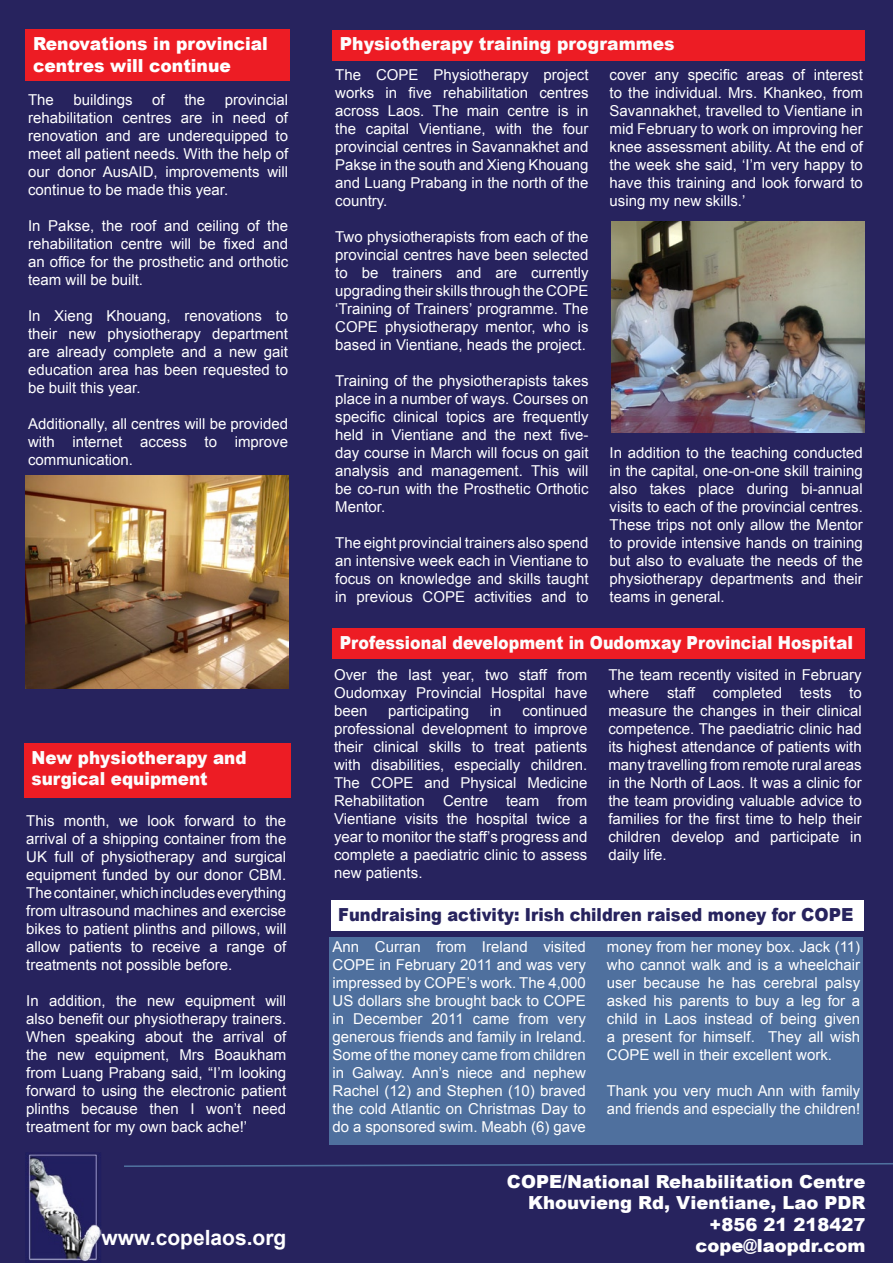
<style>
.page{position:relative;width:893px;height:1263px;background:#27235e}
.page>*{position:absolute;margin:0;border:0;box-sizing:border-box;transform-origin:0 0}
.t1{font:700 21px "Arial";color:#fff}
.t2{font:900 18px/21.6px "Arial";color:#fff;text-align:right}
.t3{font:900 18px "Arial";color:#fcfcfc;scale:.88 1}
.t4{font:900 18px "Arial";color:#27235e;scale:.9 1}
.t5{font:900 18px/21.6px "Arial";color:#fff;scale:.95 1}
.t6{font:900 18px/21.6px "Arial";color:#fcfcfc;scale:.93 1}
.t7{font:900 18px "Arial";color:#fcfcfc;scale:.95 1}
.t8{font:15px/18px "Arial";color:#fff;text-align:justify}
.s1{font-weight:700}
</style>
<div class="page">
<div style="left:332px;top:628px;width:533px;height:30px;background:#ed1c24"></div>
<div style="left:26px;top:30px;width:264px;height:51px;background:#ed1c24"></div>
<div style="left:24px;top:743px;width:267px;height:55px;background:#ed1c24"></div>
<div style="left:332px;top:30px;width:533px;height:30px;background:#ed1c24"></div>
<img style="left:611px;top:222px;width:253px;height:210px">
<div style="left:330px;top:938px;width:533px;height:207px;background:#4f709e"></div>
<div style="left:331px;top:900px;width:532px;height:30px;background:#fff"></div>
<img style="left:29px;top:1154px;width:72px;height:107px">
<img style="left:25px;top:475px;width:263px;height:213px">
<svg style="left:124px;top:1163px;width:769px;height:4px"></svg>
<p class="t5" style="left:33px;top:32px;width:249px">Renovations in provincial centres will continue</p>
<p class="t8" style="left:31px;top:65px;width:253px;text-align:left">We have a new movie!<br>“<span class="s1">COPE – The movie</span>” follows Mr. Bang, a young cluster munition survivor who tells his story of how COPE supported him to receive a shiny new leg and bring him back to life.</p>
<p class="t8" style="left:31px;top:209px;width:253px">the COPE Concert on 10 December.<br>After that, you can watch it on youtube, on our website, at the COPE Visitor</p>
<p class="t8" style="left:28px;top:91px;width:27px">The</p>
<p class="t8" style="left:74px;top:91px;width:61px">buildings</p>
<p class="t8" style="left:152px;top:91px;width:14px">of</p>
<p class="t8" style="left:184px;top:91px;width:22px">the</p>
<p class="t8" style="left:28px;top:91px;width:262px;text-indent:197px">provincial rehabilitation centres are in need of renovation and are underequipped to meet all patient needs. With the help of our donor AusAID, improvements will continue to be made this year.</p>
<p class="t8" style="left:28px;top:217px;width:262px">In Pakse, the roof and ceiling of the rehabilitation centre will be fixed and an office for the prosthetic and orthotic team will be built.</p>
<p class="t8" style="left:28px;top:307px;width:262px">In Xieng Khouang, renovations to their new physiotherapy department are already complete and a new gait education area has been requested to be built this year.</p>
<p class="t8" style="left:28px;top:415px;width:262px">Additionally, all centres will be provided with internet access to improve communication.</p>
<p class="t6" style="left:32px;top:746px;width:233px">New physiotherapy and surgical equipment</p>
<p class="t8" style="left:26px;top:811px;width:262px">This month, we look forward to the arrival of a shipping container from the UK full of physiotherapy and surgical equipment funded by our donor CBM.<br>The container, which includes everything from ultrasound machines and exercise bikes to patient plinths and pillows, will allow patients to receive a range of treatments not possible before.</p>
<p class="t8" style="left:26px;top:991px;width:262px">In addition, the new equipment will also benefit our physiotherapy trainers.<br>When speaking about the arrival of the new equipment, Mrs Boaukham from Luang Prabang said, “I’m looking forward to using the electronic patient plinths because then I won’t need treatment for my own back ache!’</p>
<h1 class="t1" style="left:102px;top:1224px;width:186px">www.copelaos.org</h1>
<p class="t7" style="left:340px;top:31px;width:354px">Physiotherapy training programmes</p>
<p class="t8" style="left:335px;top:66px;width:255px">The COPE Physiotherapy project works in five rehabilitation centres across Laos. The main centre is in the capital Vientiane, with the four provincial centres in Savannakhet and Pakse in the south and Xieng Khouang and Luang Prabang in the north of the country.</p>
<p class="t8" style="left:335px;top:228px;width:255px">Two physiotherapists from each of the provincial centres have been selected to be trainers and are currently upgrading their skills through the COPE ‘Training of Trainers’ programme. The COPE physiotherapy mentor, who is based in Vientiane, heads the project.</p>
<p class="t8" style="left:335px;top:372px;width:255px">Training of the physiotherapists takes place in a number of ways. Courses on specific clinical topics are frequently held in Vientiane and the next five&shy;day course in March will focus on gait analysis and management. This will be co-run with the Prosthetic Orthotic Mentor.</p>
<p class="t8" style="left:335px;top:534px;width:255px">The eight provincial trainers also spend an intensive week each in Vientiane to focus on knowledge and skills taught in previous COPE activities and to</p>
<p class="t8" style="left:610px;top:66px;width:255px">cover any specific areas of interest to the individual. Mrs. Khankeo, from Savannakhet, travelled to Vientiane in mid February to work on improving her knee assessment ability. At the end of the week she said, ‘I’m very happy to have this training and look forward to using my new skills.’</p>
<p class="t8" style="left:610px;top:444px;width:255px">In addition to the teaching conducted in the capital, one-on-one skill training also takes place during bi-annual visits to each of the provincial centres.<br>These trips not only allow the Mentor to provide intensive hands on training but also to evaluate the needs of the physiotherapy departments and their teams in general.</p>
<p class="t3" style="left:340px;top:629px;width:585px">Professional development in Oudomxay Provincial Hospital</p>
<p class="t8" style="left:334px;top:666px;width:255px">Over the last year, two staff from Oudomxay Provincial Hospital have been</p>
<p class="t8" style="left:334px;top:702px;width:255px;text-indent:188px">continued professional development to improve their clinical skills to treat patients with disabilities, especially children.<br>The COPE and Physical Medicine Rehabilitation Centre team from Vientiane visits the hospital twice a year to monitor the staff’s progress and complete a paediatric clinic to assess new patients.</p>
<p class="t8" style="left:388px;top:702px;width:82px">participating</p>
<p class="t8" style="left:490px;top:702px;width:13px">in</p>
<p class="t8" style="left:608px;top:666px;width:255px">The team recently visited in February where staff completed tests to measure the changes in their clinical competence. The paediatric clinic had its highest attendance of patients with many travelling from remote rural areas in the North of Laos. It was a clinic for the team providing valuable advice to families for the first time to help their children develop and participate in daily life.</p>
<p class="t4" style="left:338px;top:901px;width:574px">Fundraising activity: Irish children raised money for COPE</p>
<p class="t8" style="left:333px;top:937px;width:255px">Ann Curran from Ireland visited COPE in February 2011 and was very impressed by COPE’s work. The 4,000<br>US dollars she brought back to COPE in December 2011 came from very generous friends and family in Ireland.<br>Some of the money came from children in Galway. Ann’s niece and nephew Rachel (12) and Stephen (10) braved the cold Atlantic on Christmas Day to do a sponsored swim. Meabh (6) gave</p>
<p class="t8" style="left:607px;top:937px;width:255px">money from her money box. Jack (11) who cannot walk and is a wheelchair user because he has cerebral palsy asked his parents to buy a leg for a child in Laos instead of being given a present for himself. They all wish COPE well in their excellent work.</p>
<p class="t8" style="left:607px;top:1081px;width:255px">Thank you very much Ann with family and friends and especially the children!</p>
<p class="t2" style="left:507px;top:1170px;width:360px">COPE/National Rehabilitation Centre<br>Khouvieng Rd, Vientiane, Lao PDR +856 21 218427<br>cope@laopdr.com</p>
<p class="t2" style="left:543px;top:1179px;width:339px">Khouvieng Rd, Vientiane, Lao PDR +856 21 218427<br>cope@laopdr.com</p>
</div>
